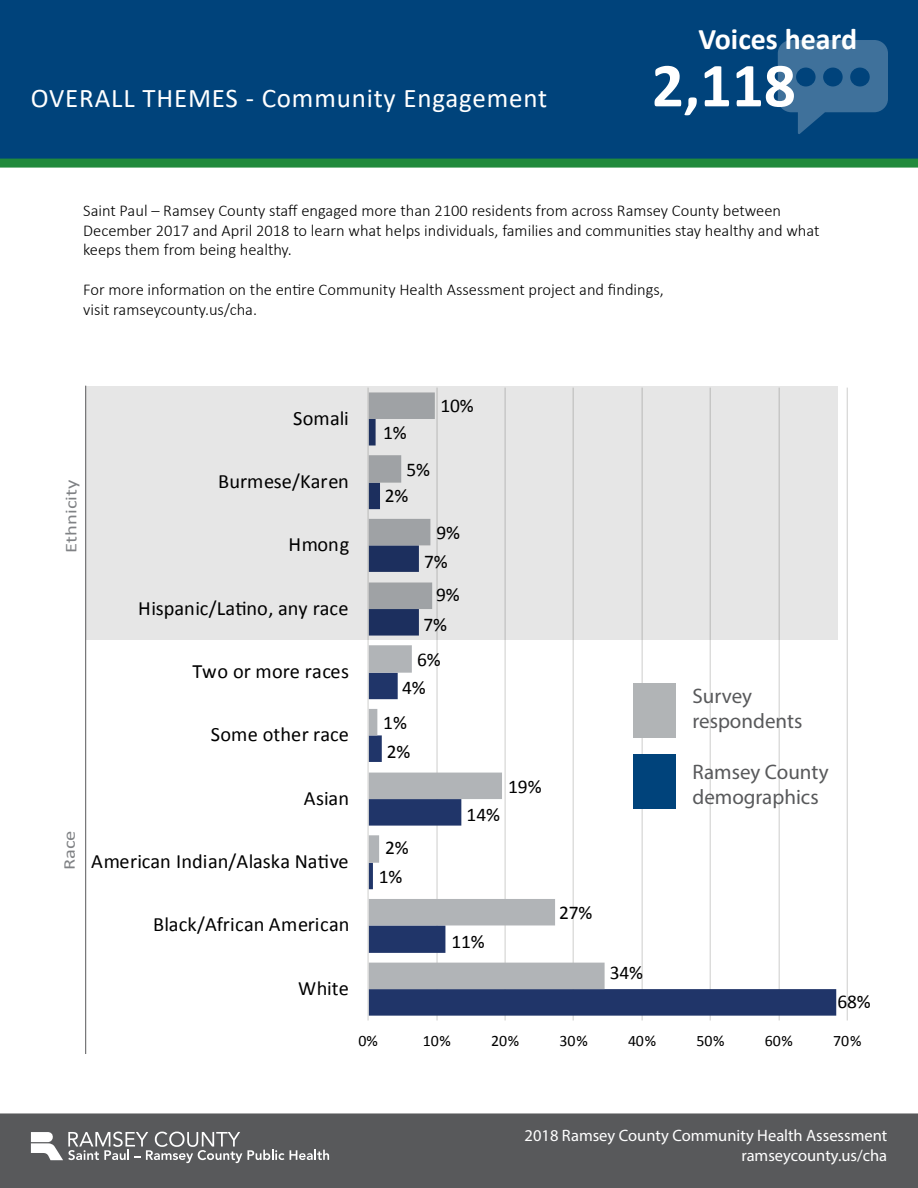
<style>
.page{position:relative;width:918px;height:1188px;background:#fff}
.page>*{position:absolute;margin:0;border:0;box-sizing:border-box;transform-origin:0 0}
.t1{font:700 63px "Calibri";color:#fff}
.t2{font:700 30px "Calibri";color:#fff}
.Page_Title{font:27px "Calibri";letter-spacing:.03em;color:#fff}
.t3{font:21px/25.2px "Myriad Pro";color:#58595b}
.t4{font:20.4px "Calibri";color:#010101}
.t5{font:19.5px "Calibri";letter-spacing:-.005em;color:#010101}
.Body_copy_-_CA_front{font:300 16.5px/19.8px "Calibri";color:#000}
.Document_Name{font:16.5px "Myriad Pro";color:#fff}
.Footer_URL{font:16.5px "Myriad Pro";color:#fff}
.t6{font:16.5px "Calibri";color:#808285;scale:1.25 1}
.t7{font:15.9px "Calibri";letter-spacing:-.005em;color:#010101}
</style>
<div class="page">
<div style="left:0;top:1113px;width:918px;height:75px;background:#58595b"></div>
<svg style="left:290px;top:1150px;width:39px;height:10px"></svg>
<svg style="left:31px;top:1132px;width:253px;height:31px"></svg>
<div style="left:0;top:0;width:918px;height:159px;background:#00437b"></div>
<svg style="left:778px;top:40px;width:110px;height:94px"></svg>
<div style="left:823px;top:68px;width:20px;height:18px;background:#00437b;border-radius:50%"></div>
<div style="left:796px;top:68px;width:20px;height:18px;background:#00437b;border-radius:50%"></div>
<div style="left:850px;top:68px;width:20px;height:18px;background:#00437b;border-radius:50%"></div>
<div style="left:0;top:159px;width:918px;height:9px;background:#218a3c"></div>
<hr style="left:847px;top:388px;width:1px;height:633px;background:#d9d9d8">
<hr style="left:779px;top:388px;width:1px;height:633px;background:#d9d9d8">
<hr style="left:710px;top:388px;width:1px;height:633px;background:#d9d9d8">
<hr style="left:642px;top:388px;width:1px;height:633px;background:#d9d9d8">
<hr style="left:573px;top:388px;width:1px;height:633px;background:#d9d9d8">
<hr style="left:504px;top:388px;width:2px;height:633px;background:#d9d9d8">
<hr style="left:436px;top:388px;width:2px;height:633px;background:#d9d9d8">
<svg style="left:369px;top:639px;width:467px;height:377px"></svg>
<svg style="left:369px;top:639px;width:236px;height:350px"></svg>
<hr style="left:367px;top:388px;width:2px;height:633px;background:#d9d9d8">
<hr style="left:85px;top:386px;width:1px;height:668px;background:#58595b">
<svg style="left:86px;top:386px;width:751px;height:253px;background:#dfe0e1"></svg>
<div style="left:633px;top:683px;width:43px;height:54px;background:#b1b4b6"></div>
<div style="left:633px;top:754px;width:43px;height:55px;background:#00437b"></div>
<h3 class="Page_Title" style="left:31px;top:80px;width:518px">OVERALL THEMES - Community Engagement</h3>
<h2 class="t2" style="left:698px;top:18px;width:160px">Voices heard</h2>
<h1 class="t1" style="left:652px;top:41px;width:146px">2,118</h1>
<p class="Body_copy_-_CA_front" style="left:83px;top:200px;width:738px">Saint Paul – Ramsey County staff engaged more than 2100 residents from across Ramsey County between<br>December 2017 and April 2018 to learn what helps individuals, families and communities stay healthy and what keeps them from being healthy.</p>
<p class="Body_copy_-_CA_front" style="left:83px;top:279px;width:582px">For more information on the entire Community Health Assessment project and findings, visit ramseycounty.us/cha.</p>
<p class="t6" style="left:60px;top:553px;width:60px;rotate:-90deg">Ethnicity</p>
<p class="t6" style="left:58px;top:870px;width:34px;rotate:-90deg">Race</p>
<p class="t4" style="left:293px;top:405px;width:57px">Somali</p>
<p class="t4" style="left:218px;top:468px;width:132px">Burmese/Karen</p>
<p class="t4" style="left:288px;top:532px;width:62px">Hmong</p>
<p class="t4" style="left:138px;top:595px;width:212px">Hispanic/Latino, any race</p>
<p class="t4" style="left:193px;top:658px;width:158px">Two or more races</p>
<p class="t4" style="left:211px;top:722px;width:140px">Some other race</p>
<p class="t4" style="left:304px;top:785px;width:47px">Asian</p>
<p class="t4" style="left:91px;top:848px;width:259px">American Indian/Alaska Native</p>
<p class="t4" style="left:153px;top:912px;width:198px">Black/African American</p>
<p class="t4" style="left:298px;top:975px;width:52px">White</p>
<p class="t5" style="left:383px;top:420px;width:25px">1%</p>
<p class="t5" style="left:406px;top:457px;width:25px">5%</p>
<p class="t5" style="left:385px;top:484px;width:25px">2%</p>
<p class="t5" style="left:440px;top:394px;width:35px">10%</p>
<p class="t5" style="left:436px;top:520px;width:25px">9%</p>
<p class="t5" style="left:424px;top:549px;width:25px">7%</p>
<p class="t5" style="left:436px;top:582px;width:25px">9%</p>
<p class="t5" style="left:423px;top:612px;width:25px">7%</p>
<p class="t5" style="left:417px;top:647px;width:25px">6%</p>
<p class="t5" style="left:402px;top:675px;width:25px">4%</p>
<p class="t5" style="left:383px;top:710px;width:25px">1%</p>
<p class="t5" style="left:387px;top:739px;width:25px">2%</p>
<p class="t5" style="left:385px;top:835px;width:25px">2%</p>
<p class="t5" style="left:379px;top:864px;width:25px">1%</p>
<p class="t5" style="left:467px;top:802px;width:35px">14%</p>
<p class="t5" style="left:508px;top:774px;width:35px">19%</p>
<p class="t5" style="left:451px;top:929px;width:35px">11%</p>
<p class="t5" style="left:559px;top:900px;width:35px">27%</p>
<p class="t5" style="left:610px;top:960px;width:35px">34%</p>
<p class="t3" style="left:693px;top:683px;width:111px">Survey respondents</p>
<p class="t3" style="left:693px;top:759px;width:138px">Ramsey County demographics</p>
<p class="t5" style="left:837px;top:989px;width:35px">68%</p>
<p class="t7" style="left:358px;top:1031px;width:21px">0%</p>
<p class="t7" style="left:423px;top:1031px;width:30px">10%</p>
<p class="t7" style="left:491px;top:1031px;width:30px">20%</p>
<p class="t7" style="left:560px;top:1031px;width:30px">30%</p>
<p class="t7" style="left:628px;top:1031px;width:30px">40%</p>
<p class="t7" style="left:696px;top:1031px;width:30px">50%</p>
<p class="t7" style="left:765px;top:1031px;width:30px">60%</p>
<p class="t7" style="left:833px;top:1031px;width:30px">70%</p>
<h1 class="Document_Name" style="left:525px;top:1125px;width:364px">2018 Ramsey County Community Health Assessment</h1>
<h2 class="Footer_URL" style="left:741px;top:1145px;width:147px">ramseycounty.us/cha</h2>
</div>
